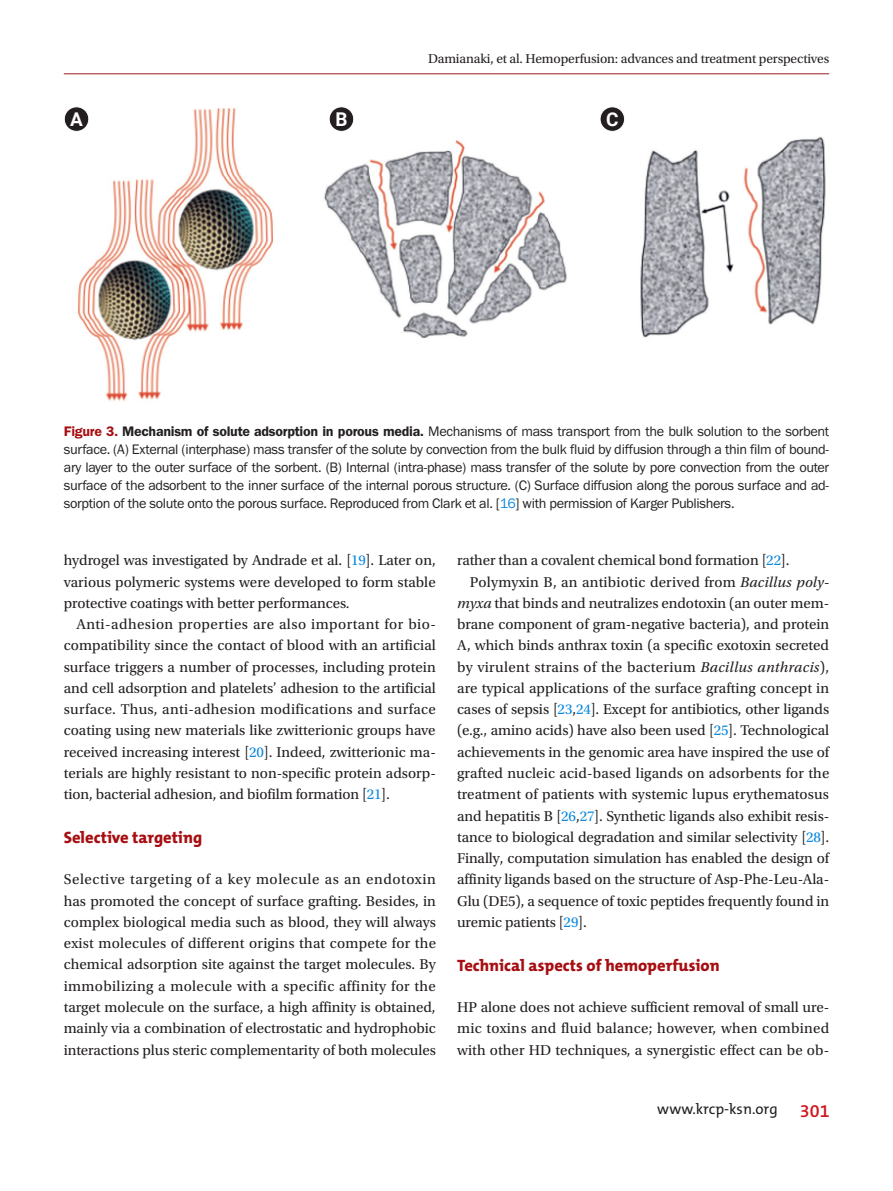
<style>
.page{position:relative;width:893px;height:1191px;background:#fff}
.page>*{position:absolute;margin:0;border:0;box-sizing:border-box;transform-origin:0 0}
.t1{font:700 18.9px "Roboto";color:#fff}
.body-title{font:800 16.5px "The Mix B W8";color:#a70e12}
.body{font:15px/21.3px "Utopia Std";letter-spacing:-.005em;color:#231f20;text-align:justify}
.t2{font:15px "The Mix B W5 Plain";color:#231f20}
.fig-caption{font:14.25px/18px "Franklin Gothic Pro";letter-spacing:-.025em;color:#231f20;text-align:justify}
.t3{font:13.5px "Utopia Std";letter-spacing:-.01em;color:#231f20}
.s1{font-weight:600;color:#a70e12}
.s2{font-weight:600}
.s3{color:#0b88de}
.s4{font-style:italic}
.s5{font-family:"The Mix B W6";font-weight:600;font-size:18px;color:#d1161e}
</style>
<div class="page">
<hr style="left:64px;top:73px;width:765px;height:1px;background:#a11d21">
<img style="left:78px;top:108px;width:748px;height:294px">
<div style="left:600px;top:107px;width:25px;height:24px;background:#231f20;border-radius:50%"></div>
<div style="left:600px;top:106px;width:25px;height:26px;border:1px solid #fff;border-radius:50%"></div>
<div style="left:329px;top:107px;width:25px;height:24px;background:#231f20;border-radius:50%"></div>
<div style="left:329px;top:106px;width:25px;height:26px;border:1px solid #fff;border-radius:50%"></div>
<div style="left:64px;top:107px;width:25px;height:24px;background:#231f20;border-radius:50%"></div>
<div style="left:64px;top:106px;width:25px;height:26px;border:1px solid #fff;border-radius:50%"></div>
<p class="t3" style="left:428px;top:51px;width:403px">Damianaki, et al. Hemoperfusion: advances and treatment perspectives</p>
<p class="t1" style="left:70px;top:106px;width:14px">A</p>
<p class="t1" style="left:335px;top:106px;width:14px">B</p>
<p class="t1" style="left:606px;top:106px;width:14px">C</p>
<p class="fig-caption" style="left:64px;top:423px;width:767px"><span class="s1">Figure 3.</span> <span class="s2">Mechanism of solute adsorption in porous media.</span> Mechanisms of mass transport from the bulk solution to the sorbent surface. (A) External (interphase) mass transfer of the solute by convection from the bulk fluid by diffusion through a thin film of bound&shy;ary layer to the outer surface of the sorbent. (B) Internal (intra-phase) mass transfer of the solute by pore convection from the outer surface of the adsorbent to the inner surface of the internal porous structure. (C) Surface diffusion along the porous surface and ad&shy;sorption of the solute onto the porous surface. Reproduced from Clark et al. [<span class="s3">16</span>] with permission of Karger Publishers.</p>
<p class="body" style="left:64px;top:550px;width:374px">hydrogel was investigated by Andrade et al. [<span class="s3">19</span>]. Later on, various polymeric systems were developed to form stable protective coatings with better performances.</p>
<p class="body" style="left:64px;top:614px;width:374px;text-indent:13px">Anti-adhesion properties are also important for bio&shy;compatibility since the contact of blood with an artificial surface triggers a number of processes, including protein and cell adsorption and platelets’ adhesion to the artificial surface. Thus, anti-adhesion modifications and surface coating using new materials like zwitterionic groups have received increasing interest [<span class="s3">20</span>]. Indeed, zwitterionic ma&shy;terials are highly resistant to non-specific protein adsorp&shy;tion, bacterial adhesion, and biofilm formation [<span class="s3">21</span>].</p>
<p class="body-title" style="left:64px;top:827px;width:140px">Selective targeting</p>
<p class="body" style="left:64px;top:869px;width:374px">Selective targeting of a key molecule as an endotoxin has promoted the concept of surface grafting. Besides, in complex biological media such as blood, they will always exist molecules of different origins that compete for the chemical adsorption site against the target molecules. By immobilizing a molecule with a specific affinity for the target molecule on the surface, a high affinity is obtained, mainly via a combination of electrostatic and hydrophobic interactions plus steric complementarity of both molecules</p>
<p class="body" style="left:457px;top:550px;width:334px">rather than a covalent chemical bond formation [<span class="s3">22</span>].</p>
<p class="body" style="left:457px;top:571px;width:374px;text-indent:13px">Polymyxin B, an antibiotic derived from <span class="s4">Bacillus poly&shy;myxa</span> that binds and neutralizes endotoxin (an outer mem&shy;brane component of gram-negative bacteria), and protein A, which binds anthrax toxin (a specific exotoxin secreted by virulent strains of the bacterium <span class="s4">Bacillus anthracis</span>), are typical applications of the surface grafting concept in cases of sepsis [<span class="s3">23</span>,<span class="s3">24</span>]. Except for antibiotics, other ligands (e.g., amino acids) have also been used [<span class="s3">25</span>]. Technological achievements in the genomic area have inspired the use of grafted nucleic acid-based ligands on adsorbents for the treatment of patients with systemic lupus erythematosus and hepatitis B [<span class="s3">26</span>,<span class="s3">27</span>]. Synthetic ligands also exhibit resis&shy;tance to biological degradation and similar selectivity [<span class="s3">28</span>].<br>Finally, computation simulation has enabled the design of affinity ligands based on the structure of Asp-Phe-Leu-Ala-Glu (DE5), a sequence of toxic peptides frequently found in uremic patients [<span class="s3">29</span>].</p>
<p class="body-title" style="left:457px;top:954px;width:264px">Technical aspects of hemoperfusion</p>
<p class="body" style="left:457px;top:996px;width:374px">HP alone does not achieve sufficient removal of small ure&shy;mic toxins and fluid balance; however, when combined with other HD techniques, a synergistic effect can be ob-</p>
<p class="t2" style="left:657px;top:1099px;width:174px">www.krcp-ksn.org <span class="s5">301</span></p>
</div>
